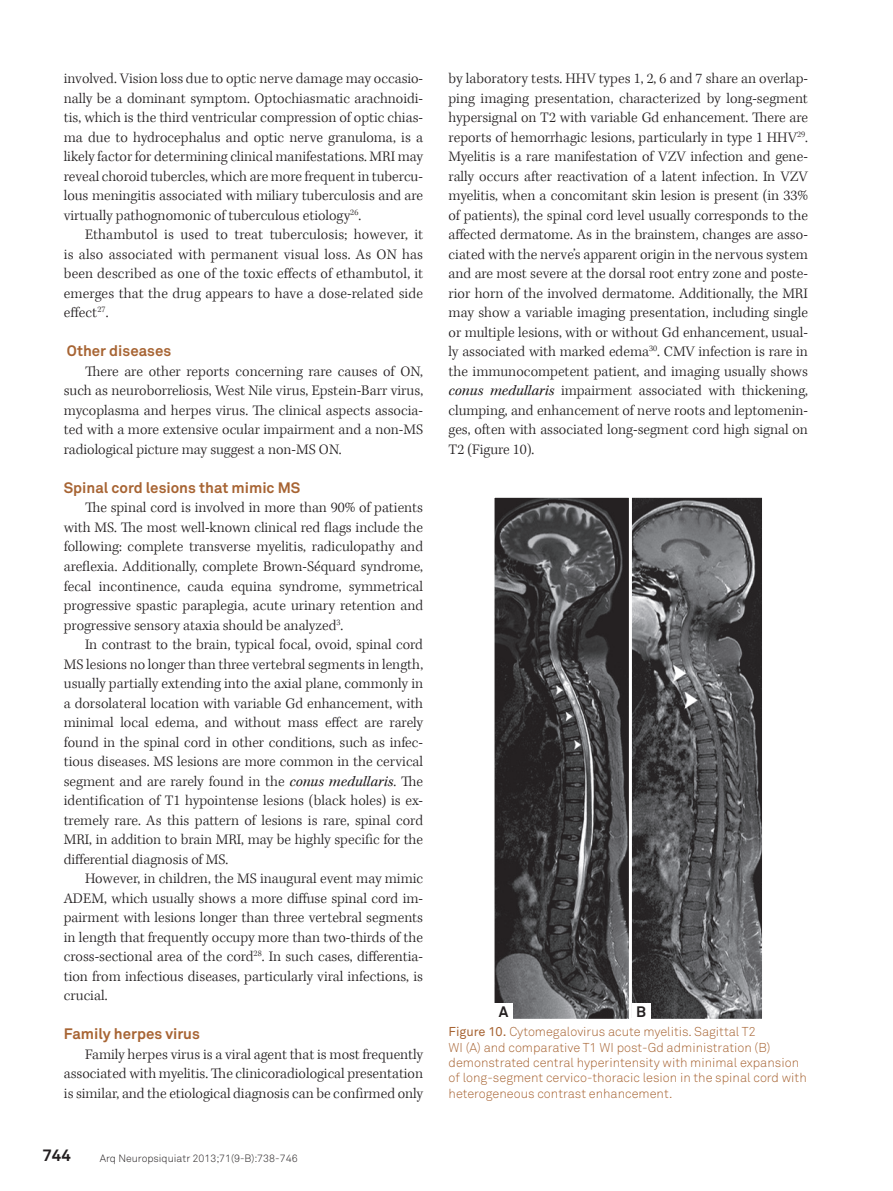
<style>
.page{position:relative;width:893px;height:1191px;background:#fff}
.page>*{position:absolute;margin:0;border:0;box-sizing:border-box;transform-origin:0 0}
.t1{font:700 16.5px "Akkurat Pro";color:#231f20}
.t2{font:300 15px/19.5px "Kepler Std";color:#231f20;text-align:justify}
.t3{font:700 15px "Akkurat Pro";color:#a76433}
.t4{font:700 15px "Akkurat Pro";color:#231f20}
.t5{font:12.75px/15.3px "Akkurat Light Pro";color:#a76433}
.t6{font:10.5px "Akkurat Light Pro";color:#231f20}
.s1{font-weight:400;font-style:italic}
.s2{font-family:"Akkurat Pro"}
</style>
<div class="page">
<img style="left:496px;top:499px;width:265px;height:518px">
<div style="left:492px;top:495px;width:140px;height:526px;border:3px solid #fff"></div>
<div style="left:629px;top:495px;width:136px;height:526px;border:3px solid #fff"></div>
<div style="left:494px;top:1002px;width:19px;height:17px;background:#fff"></div>
<div style="left:632px;top:1002px;width:19px;height:17px;background:#fff"></div>
<p class="t2" style="left:64px;top:69px;width:361px">involved. Vision loss due to optic nerve damage may occasio&shy;nally be a dominant symptom. Optochiasmatic arachnoidi&shy;tis, which is the third ventricular compression of optic chias&shy;ma due to hydrocephalus and optic nerve granuloma, is a likely factor for determining clinical manifestations. MRI may reveal choroid tubercles, which are more frequent in tubercu&shy;lous meningitis associated with miliary tuberculosis and are virtually pathognomonic of tuberculous etiology<sup>26</sup>.</p>
<p class="t2" style="left:64px;top:225px;width:361px;text-indent:21px">Ethambutol is used to treat tuberculosis; however, it is also associated with permanent visual loss. As ON has been described as one of the toxic effects of ethambutol, it emerges that the drug appears to have a dose-related side effect<sup>27</sup>.</p>
<p class="t3" style="left:67px;top:342px;width:106px">Other diseases</p>
<p class="t2" style="left:64px;top:362px;width:361px;text-indent:21px">There are other reports concerning rare causes of ON, such as neuroborreliosis, West Nile virus, Epstein-Barr virus, mycoplasma and herpes virus. The clinical aspects associa&shy;ted with a more extensive ocular impairment and a non-MS radiological picture may suggest a non-MS ON.</p>
<p class="t3" style="left:64px;top:478px;width:238px">Spinal cord lesions that mimic MS</p>
<p class="t2" style="left:64px;top:498px;width:361px;text-indent:21px">The spinal cord is involved in more than 90% of patients with MS. The most well-known clinical red flags include the following: complete transverse myelitis, radiculopathy and areflexia. Additionally, complete Brown-Séquard syndrome, fecal incontinence, cauda equina syndrome, symmetrical progressive spastic paraplegia, acute urinary retention and progressive sensory ataxia should be analyzed<sup>3</sup>.</p>
<p class="t2" style="left:64px;top:635px;width:361px;text-indent:21px">In contrast to the brain, typical focal, ovoid, spinal cord MS lesions no longer than three vertebral segments in length, usually partially extending into the axial plane, commonly in a dorsolateral location with variable Gd enhancement, with minimal local edema, and without mass effect are rarely found in the spinal cord in other conditions, such as infec&shy;tious diseases. MS lesions are more common in the cervical segment and are rarely found in the <span class="s1">conus medullaris</span>. The identification of T1 hypointense lesions (black holes) is ex&shy;tremely rare. As this pattern of lesions is rare, spinal cord MRI, in addition to brain MRI, may be highly specific for the differential diagnosis of MS.</p>
<p class="t2" style="left:64px;top:869px;width:361px;text-indent:21px">However, in children, the MS inaugural event may mimic ADEM, which usually shows a more diffuse spinal cord im&shy;pairment with lesions longer than three vertebral segments in length that frequently occupy more than two-thirds of the cross-sectional area of the cord<sup>28</sup>. In such cases, differentia&shy;tion from infectious diseases, particularly viral infections, is crucial.</p>
<p class="t3" style="left:64px;top:1024px;width:138px">Family herpes virus</p>
<p class="t2" style="left:64px;top:1044px;width:361px;text-indent:21px">Family herpes virus is a viral agent that is most frequently associated with myelitis. The clinicoradiological presentation is similar, and the etiological diagnosis can be confirmed only</p>
<p class="t1" style="left:43px;top:1145px;width:30px">744</p>
<p class="t6" style="left:100px;top:1151px;width:199px">Arq Neuropsiquiatr 2013;71(9-B):738-746</p>
<p class="t2" style="left:449px;top:69px;width:361px">by laboratory tests. HHV types 1, 2, 6 and 7 share an overlap&shy;ping imaging presentation, characterized by long-segment hypersignal on T2 with variable Gd enhancement. There are reports of hemorrhagic lesions, particularly in type 1 HHV<sup>29</sup>.<br>Myelitis is a rare manifestation of VZV infection and gene&shy;rally occurs after reactivation of a latent infection. In VZV myelitis, when a concomitant skin lesion is present (in 33% of patients), the spinal cord level usually corresponds to the affected dermatome. As in the brainstem, changes are asso&shy;ciated with the nerve’s apparent origin in the nervous system and are most severe at the dorsal root entry zone and poste&shy;rior horn of the involved dermatome. Additionally, the MRI may show a variable imaging presentation, including single or multiple lesions, with or without Gd enhancement, usual&shy;ly associated with marked edema<sup>30</sup>. CMV infection is rare in the immunocompetent patient, and imaging usually shows <span class="s1">conus medullaris</span> impairment associated with thickening, clumping, and enhancement of nerve roots and leptomenin&shy;ges, often with associated long-segment cord high signal on T2 (Figure 10).</p>
<p class="t4" style="left:499px;top:1002px;width:11px">A</p>
<p class="t4" style="left:636px;top:1002px;width:11px">B</p>
<p class="t5" style="left:449px;top:1024px;width:360px"><span class="s2">Figure 10.</span> Cytomegalovirus acute myelitis. Sagittal T2<br>WI (A) and comparative T1 WI post-Gd administration (B) demonstrated central hyperintensity with minimal expansion of long-segment cervico-thoracic lesion in the spinal cord with heterogeneous contrast enhancement.</p>
</div>
